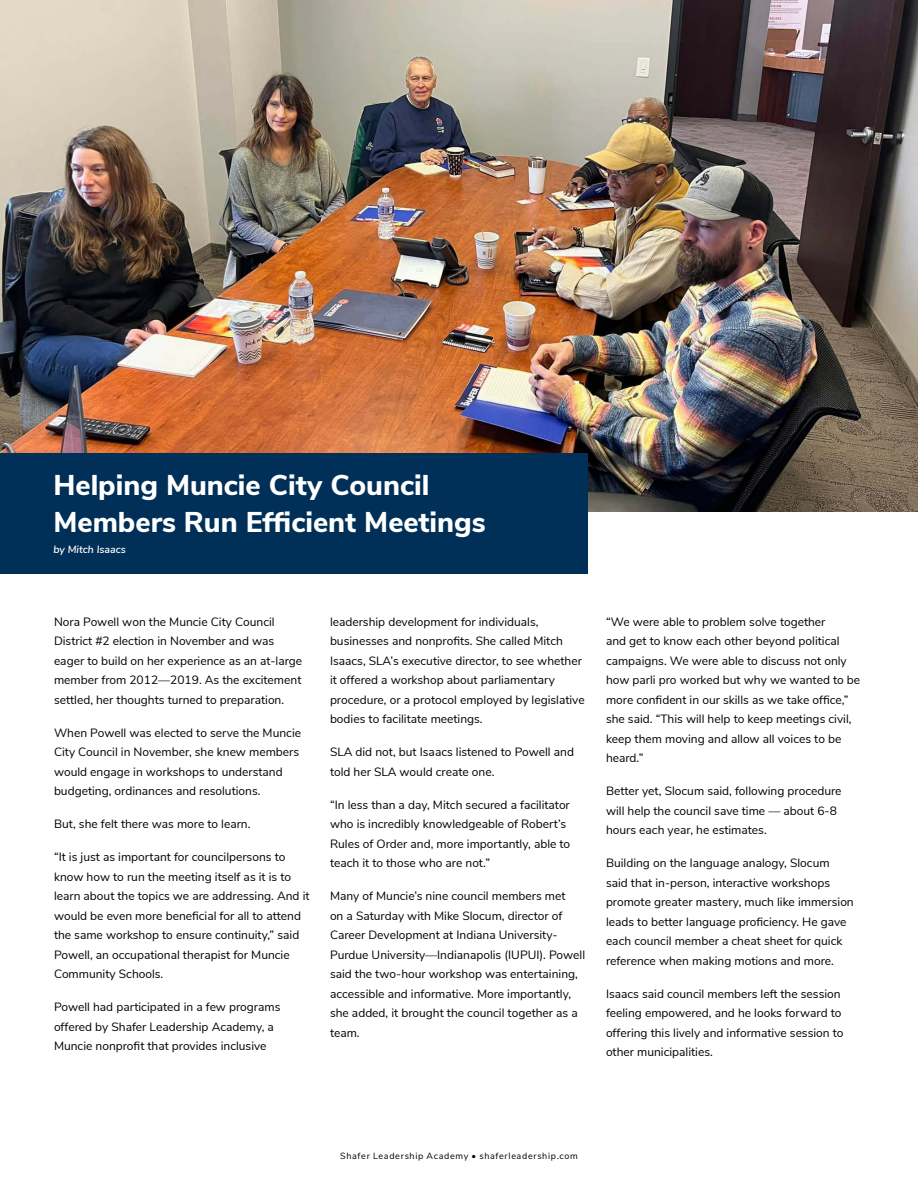
<style>
.page{position:relative;width:918px;height:1188px;background:#fff}
.page>*{position:absolute;margin:0;border:0;box-sizing:border-box;transform-origin:0 0}
.t1{font:800 28.5px/36.9px "Nunito Sans";color:#fff}
.t2{font:12px/19.5px "Nunito Sans";color:#000}
.t3{font:italic 600 10.5px "Nunito Sans";color:#fff}
.t4{font:9px "Nunito Sans";letter-spacing:.075em;color:#000}
</style>
<div class="page">
<img style="left:0;top:0;width:918px;height:512px">
<div style="left:0;top:453px;width:588px;height:121px;background:#003057"></div>
<h1 class="t1" style="left:53px;top:465px;width:434px">Helping Muncie City Council<br>Members Run Efficient Meetings</h1>
<p class="t3" style="left:53px;top:542px;width:74px">by Mitch Isaacs</p>
<p class="t2" style="left:54px;top:611px;width:250px">Nora Powell won the Muncie City Council District #2 election in November and was eager to build on her experience as an at-large member from 2012—2019. As the excitement settled, her thoughts turned to preparation.</p>
<p class="t2" style="left:54px;top:722px;width:249px">When Powell was elected to serve the Muncie City Council in November, she knew members would engage in workshops to understand budgeting, ordinances and resolutions.</p>
<p class="t2" style="left:54px;top:814px;width:198px">But, she felt there was more to learn.</p>
<p class="t2" style="left:54px;top:847px;width:257px">“It is just as important for councilpersons to know how to run the meeting itself as it is to learn about the topics we are addressing. And it would be even more beneficial for all to attend the same workshop to ensure continuity,” said Powell, an occupational therapist for Muncie Community Schools.</p>
<p class="t2" style="left:54px;top:997px;width:228px">Powell had participated in a few programs offered by Shafer Leadership Academy, a<br>Muncie nonprofit that provides inclusive</p>
<p class="t2" style="left:330px;top:611px;width:256px">leadership development for individuals, businesses and nonprofits. She called Mitch Isaacs, SLA’s executive director, to see whether it offered a workshop about parliamentary procedure, or a protocol employed by legislative bodies to facilitate meetings.</p>
<p class="t2" style="left:330px;top:742px;width:246px">SLA did not, but Isaacs listened to Powell and told her SLA would create one.</p>
<p class="t2" style="left:330px;top:794px;width:242px">“In less than a day, Mitch secured a facilitator who is incredibly knowledgeable of Robert’s Rules of Order and, more importantly, able to teach it to those who are not.”</p>
<p class="t2" style="left:330px;top:886px;width:257px">Many of Muncie’s nine council members met<br>on a Saturday with Mike Slocum, director of Career Development at Indiana University-Purdue University—Indianapolis (IUPUI). Powell said the two-hour workshop was entertaining, accessible and informative. More importantly, she added, it brought the council together as a team.</p>
<p class="t2" style="left:606px;top:611px;width:256px">“We were able to problem solve together<br>and get to know each other beyond political campaigns. We were able to discuss not only how parli pro worked but why we wanted to be more confident in our skills as we take office,” she said. “This will help to keep meetings civil, keep them moving and allow all voices to be heard.”</p>
<p class="t2" style="left:606px;top:781px;width:237px">Better yet, Slocum said, following procedure will help the council save time — about 6-8 hours each year, he estimates.</p>
<p class="t2" style="left:606px;top:853px;width:249px">Building on the language analogy, Slocum said that in-person, interactive workshops promote greater mastery, much like immersion leads to better language proficiency. He gave each council member a cheat sheet for quick reference when making motions and more.</p>
<p class="t2" style="left:606px;top:983px;width:239px">Isaacs said council members left the session feeling empowered, and he looks forward to offering this lively and informative session to other municipalities.</p>
<p class="t4" style="left:340px;top:1149px;width:239px">Shafer Leadership Academy • shaferleadership.com</p>
</div>
